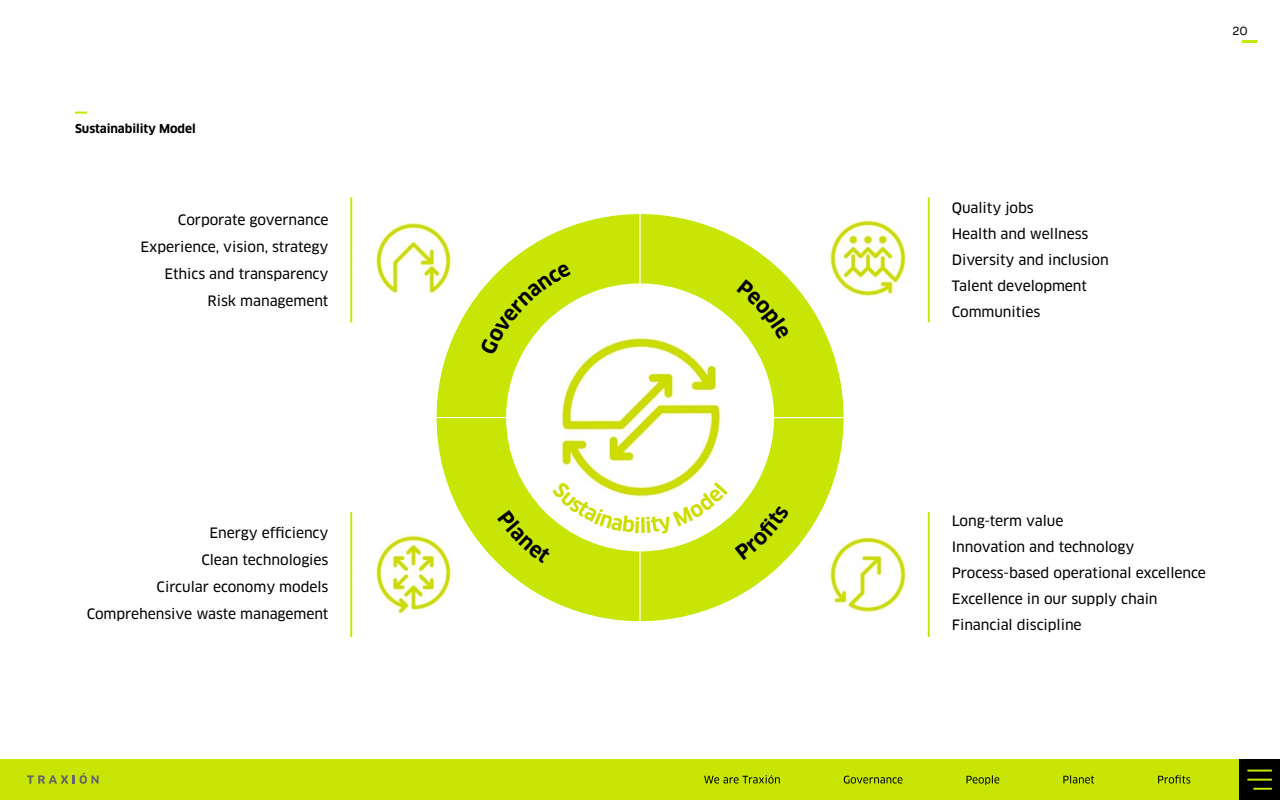
<style>
.page{position:relative;width:1280px;height:800px;background:#fff}
.page>*{position:absolute;margin:0;border:0;box-sizing:border-box;transform-origin:0 0}
.t1{font:14px/26px "Clan OT News";letter-spacing:-.005em;color:#000}
.t2{font:700 12px "Clan OT";letter-spacing:-.005em;color:#000}
.t3{font:11.3px "Sora";color:#000}
</style>
<div class="page">
<img style="left:376px;top:535px;width:59px;height:79px">
<img style="left:375px;top:223px;width:60px;height:71px">
<img style="left:845px;top:536px;width:62px;height:77px">
<img style="left:845px;top:220px;width:62px;height:77px">
<svg style="left:435px;top:213px;width:204px;height:204px"></svg>
<svg style="left:435px;top:417px;width:204px;height:205px"></svg>
<svg style="left:639px;top:419px;width:206px;height:203px"></svg>
<svg style="left:639px;top:213px;width:206px;height:206px"></svg>
<svg style="left:75px;top:112px;width:12px;height:2px"></svg>
<hr style="left:350px;top:197px;width:2px;height:125px;background:#c8e605">
<hr style="left:928px;top:197px;width:2px;height:125px;background:#c8e605">
<hr style="left:350px;top:512px;width:2px;height:125px;background:#c8e605">
<hr style="left:928px;top:512px;width:2px;height:125px;background:#c8e605">
<div style="left:506px;top:283px;width:268px;height:268px;background:#fff;border-radius:50%"></div>
<img style="left:561px;top:316px;width:181px;height:202px">
<hr style="left:1242px;top:40px;width:15px;height:3px;background:#c8e605">
<div style="left:0;top:759px;width:1280px;height:41px;background:#c8e605"></div>
<svg style="left:27px;top:773px;width:72px;height:11px"></svg>
<svg style="left:1158px;top:775px;width:32px;height:9px"></svg>
<svg style="left:1063px;top:775px;width:31px;height:9px"></svg>
<svg style="left:967px;top:775px;width:32px;height:10px"></svg>
<svg style="left:844px;top:776px;width:58px;height:8px"></svg>
<div style="left:1239px;top:759px;width:41px;height:41px;background:#000"></div>
<hr style="left:1248px;top:770px;width:23px;height:2px;background:#c8e605">
<hr style="left:1248px;top:779px;width:23px;height:2px;background:#c8e605">
<svg style="left:1254px;top:788px;width:17px;height:2px"></svg>
<svg style="left:704px;top:775px;width:76px;height:9px"></svg>
<svg style="left:480px;top:263px;width:91px;height:92px"></svg>
<div style="left:737px;top:279px;width:53px;height:61px;background:#c8e605"></div>
<div style="left:735px;top:505px;width:55px;height:55px;background:#c8e605"></div>
<svg style="left:497px;top:481px;width:231px;height:83px"></svg>
<p class="t2" style="left:75px;top:121px;width:122px">Sustainability Model</p>
<p class="t1" style="left:140px;top:206px;width:190px;line-height:27px;text-align:right">Corporate governance<br>Experience, vision, strategy<br>Ethics and transparency<br>Risk management</p>
<p class="t1" style="left:87px;top:519px;width:243px;line-height:27px;text-align:right">Energy efficiency<br>Clean technologies<br>Circular economy models<br>Comprehensive waste management</p>
<p class="t1" style="left:952px;top:195px;width:159px">Quality jobs<br>Health and wellness<br>Diversity and inclusion<br>Talent development<br>Communities</p>
<p class="t3" style="left:1232px;top:22px;width:17px">20</p>
<p class="t1" style="left:952px;top:508px;width:256px">Long-term value<br>Innovation and technology<br>Process-based operational excellence<br>Excellence in our supply chain<br>Financial discipline</p>
</div>
